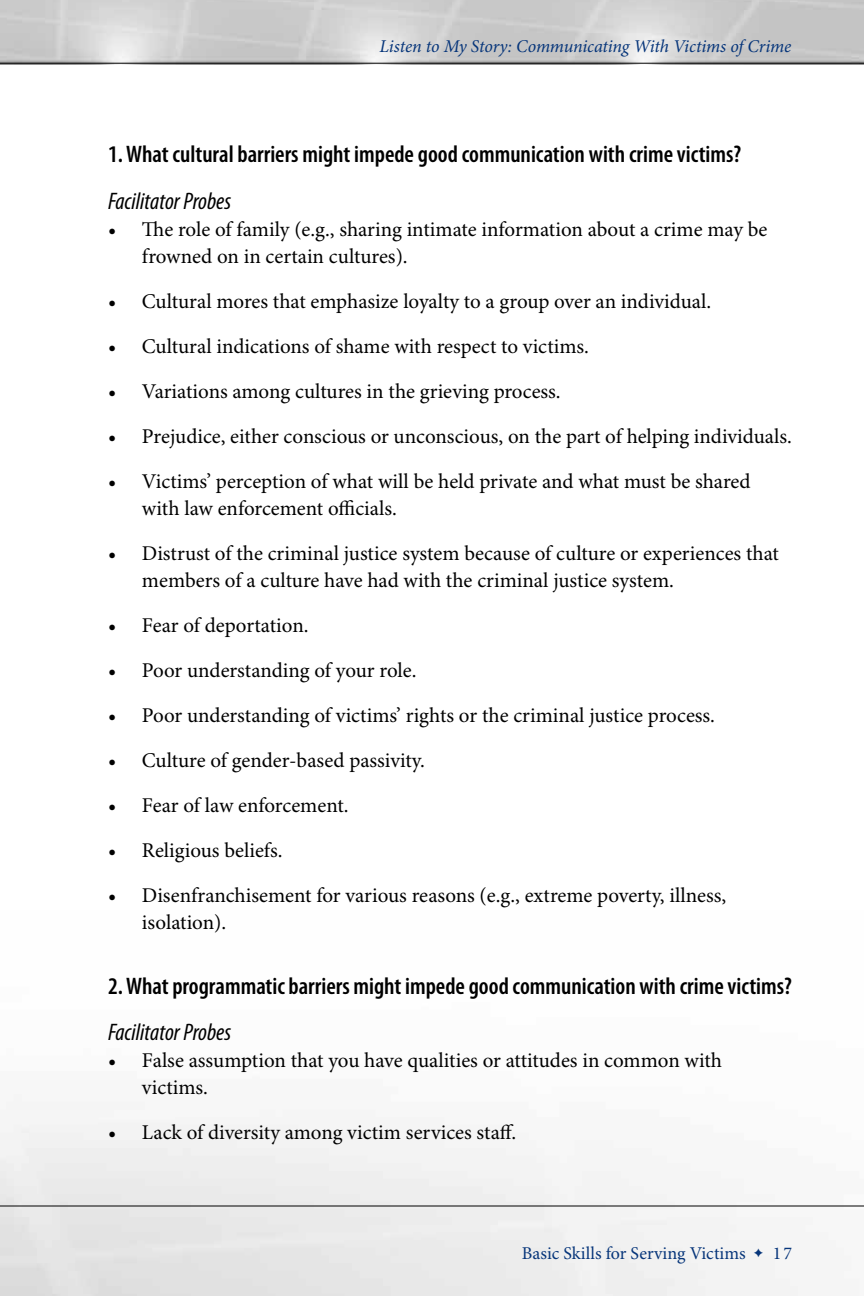
<style>
.page{position:relative;width:864px;height:1296px;background:#fff}
.page>*{position:absolute;margin:0;border:0;box-sizing:border-box;transform-origin:0 0}
.t1{font:600 condensed 24px "Myriad Pro";color:#000}
.t2{font:italic condensed 24px "Myriad Pro";color:#000}
.t3{font:21px/45px "Minion Pro";color:#000}
.t4{font:italic 18px "Minion Pro";letter-spacing:-.01em;color:#06357a}
.t5{font:18px "Minion Pro";color:#06357a}
</style>
<div class="page">
<img style="left:0;top:0;width:864px;height:65px">
<hr style="left:0;top:63px;width:864px;height:1px;background:#000">
<hr style="left:0;top:1206px;width:864px;height:1px;background:#000">
<svg style="left:754px;top:1249px;width:9px;height:8px"></svg>
<p class="t4" style="left:380px;top:35px;width:413px">Listen to My Story: Communicating With Victims of Crime</p>
<h2 class="t1" style="left:108px;top:141px;width:635px">1. What cultural barriers might impede good communication with crime victims?</h2>
<h3 class="t2" style="left:108px;top:188px;width:125px">Facilitator Probes</h3>
<p class="t3" style="left:142px;top:216px;width:627px;line-height:27px;text-indent:-34px">• The role of family (e.g., sharing intimate information about a crime may be frowned on in certain cultures).</p>
<p class="t3" style="left:142px;top:279px;width:652px">Cultural mores that emphasize loyalty to a group over an individual.<br>Cultural indications of shame with respect to victims.<br>Variations among cultures in the grieving process.<br>Prejudice, either conscious or unconscious, on the part of helping individuals.<br>Victims’ perception of what will be held private and what must be shared</p>
<p class="t3" style="left:142px;top:486px;width:638px">with law enforcement officials.<br>Distrust of the criminal justice system because of culture or experiences that</p>
<p class="t3" style="left:142px;top:558px;width:586px">members of a culture have had with the criminal justice system.<br>Fear of deportation.<br>Poor understanding of your role.<br>Poor understanding of victims’ rights or the criminal justice process.<br>Culture of gender-based passivity.<br>Fear of law enforcement.<br>Religious beliefs.<br>Disenfranchisement for various reasons (e.g., extreme poverty, illness,</p>
<p class="t3" style="left:142px;top:901px;width:86px">isolation).</p>
<p class="t3" style="left:108px;top:279px;width:10px;text-align:justify">• • • • •</p>
<p class="t3" style="left:108px;top:531px;width:10px">•</p>
<p class="t3" style="left:108px;top:603px;width:10px;text-align:justify">• • • • • • •</p>
<p class="t1" style="left:108px;top:973px;width:685px">2. What programmatic barriers might impede good communication with crime victims?</p>
<h3 class="t2" style="left:108px;top:1020px;width:125px">Facilitator Probes</h3>
<p class="t3" style="left:142px;top:1048px;width:582px;line-height:27px;text-indent:-34px">• False assumption that you have qualities or attitudes in common with victims.</p>
<p class="t3" style="left:108px;top:1111px;width:410px">• Lack of diversity among victim services staff.</p>
<p class="t5" style="left:522px;top:1243px;width:225px">Basic Skills for Serving Victims</p>
<p class="t5" style="left:773px;top:1243px;width:21px">17</p>
</div>
